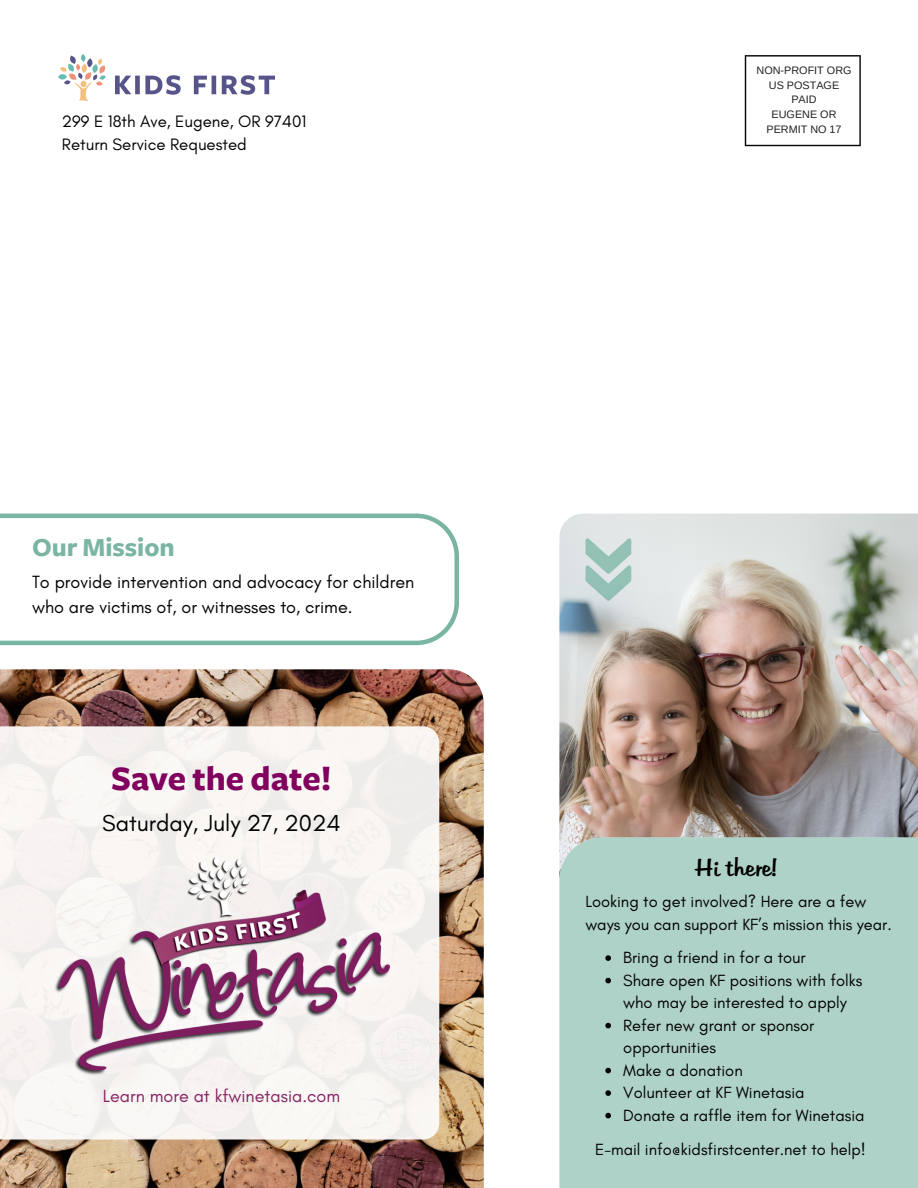
<style>
.page{position:relative;width:918px;height:1188px;background:#fff}
.page>*{position:absolute;margin:0;border:0;box-sizing:border-box;transform-origin:0 0}
.t1{font:700 35.55px "Freight Sans";color:#81015e}
.t2{font:700 27px "Freight Sans";color:#7ab5a4}
.t3{font:24px "Martina";color:#000}
.t4{font:23.55px "Glacial Indifference";color:#000}
.t5{font:18px/24.8px "Glacial Indifference";color:#000}
.t6{font:18px "Glacial Indifference";color:#832361}
.t7{font:16.8px "Glacial Indifference";color:#000}
.t8{font:16.5px/22.5px "Glacial Indifference";color:#000}
.t9{font:10.8px "Arimo";color:#222}
</style>
<div class="page">
<img style="left:59px;top:54px;width:216px;height:47px">
<img style="left:0;top:669px;width:484px;height:519px">
<svg style="left:745px;top:55px;width:116px;height:91px"></svg>
<svg style="left:0;top:726px;width:439px;height:414px;fill:#f9f5f2"></svg>
<img style="left:32px;top:856px;width:379px;height:230px">
<svg style="left:0;top:514px;width:458px;height:131px"></svg>
<img style="left:559px;top:514px;width:359px;height:323px">
<div style="left:559px;top:837px;width:359px;height:351px;background:#afd2c8"></div>
<svg style="left:586px;top:538px;width:45px;height:63px;background:#b3cfc9"></svg>
<svg style="left:605px;top:955px;width:6px;height:6px"></svg>
<svg style="left:605px;top:978px;width:6px;height:5px"></svg>
<svg style="left:605px;top:1023px;width:6px;height:5px"></svg>
<svg style="left:605px;top:1068px;width:6px;height:5px"></svg>
<svg style="left:605px;top:1090px;width:6px;height:6px"></svg>
<svg style="left:605px;top:1113px;width:6px;height:5px"></svg>
<p class="t7" style="left:62px;top:111px;width:246px">299 E 18th Ave, Eugene, OR 97401</p>
<p class="t7" style="left:62px;top:134px;width:186px">Return Service Requested</p>
<p class="t2" style="left:32px;top:534px;width:144px">Our Mission</p>
<p class="t5" style="left:32px;top:569px;width:384px">To provide intervention and advocacy for children who are victims of, or witnesses to, crime.</p>
<p class="t1" style="left:111px;top:762px;width:222px">Save the date!</p>
<p class="t4" style="left:102px;top:808px;width:240px">Saturday, July 27, 2024</p>
<p class="t6" style="left:103px;top:1085px;width:239px">Learn more at kfwinetasia.com</p>
<p class="t9" style="left:757px;top:64px;width:97px">NON-PROFIT ORG</p>
<p class="t9" style="left:769px;top:79px;width:72px">US POSTAGE</p>
<p class="t9" style="left:791px;top:94px;width:27px">PAID</p>
<p class="t9" style="left:772px;top:108px;width:66px">EUGENE OR</p>
<p class="t9" style="left:766px;top:123px;width:77px">PERMIT NO 17</p>
<p class="t3" style="left:696px;top:854px;width:83px">Hi there!</p>
<p class="t8" style="left:585px;top:890px;width:308px">Looking to get involved? Here are a few ways you can support KF’s mission this year.</p>
<p class="t8" style="left:623px;top:946px;width:184px">Bring a friend in for a tour</p>
<p class="t8" style="left:623px;top:969px;width:241px">Share open KF positions with folks who may be interested to apply</p>
<p class="t8" style="left:623px;top:1014px;width:193px">Refer new grant or sponsor opportunities</p>
<p class="t8" style="left:623px;top:1059px;width:121px">Make a donation</p>
<p class="t8" style="left:623px;top:1081px;width:183px">Volunteer at KF Winetasia</p>
<p class="t8" style="left:623px;top:1104px;width:243px">Donate a raffle item for Winetasia</p>
<p class="t8" style="left:595px;top:1138px;width:272px">E-mail info@kidsfirstcenter.net to help!</p>
</div>
